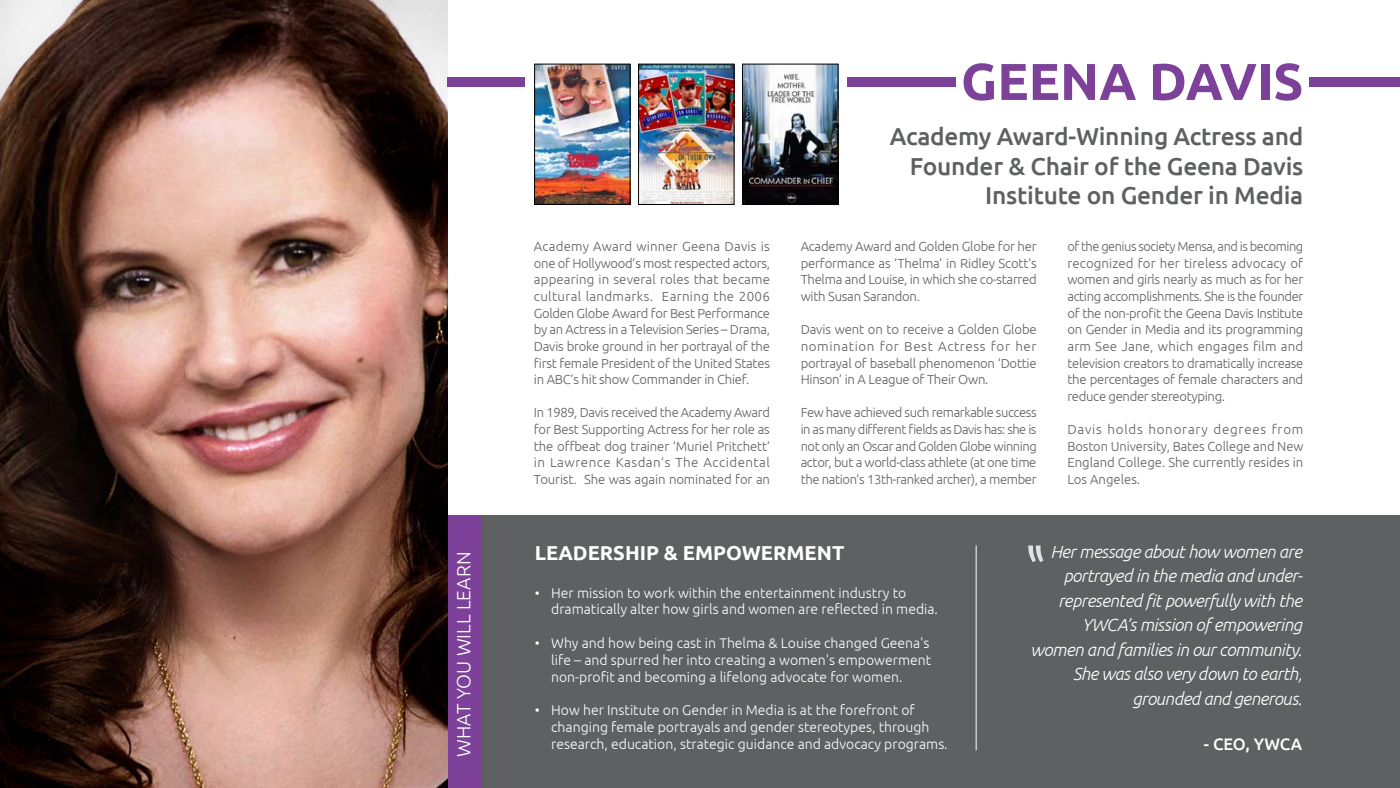
<style>
.page{position:relative;width:1400px;height:788px;background:#fff}
.page>*{position:absolute;margin:0;border:0;box-sizing:border-box;transform-origin:0 0}
.t1{font:700 51.71px "Ubuntu";color:#7d4199}
.t2{font:500 24.5px/29.4px "Ubuntu";letter-spacing:-.01em;color:#5f6062;text-align:right}
.t3{font:700 20.12px "Ubuntu";color:#fff}
.t4{font:300 19.25px "Ubuntu";color:#fff}
.t5{font:italic 300 17.5px/24.5px "Ubuntu";letter-spacing:-.025em;color:#fff;text-align:right}
.t6{font:500 16.62px "Ubuntu";color:#fff}
.t7{font:300 14px/16.8px "Ubuntu";color:#fff}
.t8{font:300 13.12px/16.6px "Ubuntu";letter-spacing:-.02em;color:#5f6062;text-align:justify}
</style>
<div class="page">
<div style="left:447px;top:515px;width:953px;height:273px;background:#5f6062"></div>
<hr style="left:976px;top:545px;width:1px;height:205px;background:#fff">
<div style="left:447px;top:515px;width:35px;height:273px;background:#7d4199"></div>
<svg style="left:1028px;top:545px;width:15px;height:17px"></svg>
<img style="left:0;top:0;width:447px;height:787px">
<div style="left:847px;top:77px;width:109px;height:9px;background:#7d4199"></div>
<div style="left:1310px;top:77px;width:90px;height:9px;background:#7d4199"></div>
<img style="left:536px;top:66px;width:92px;height:136px">
<div style="left:534px;top:64px;width:96px;height:140px;border:1px solid #000"></div>
<div style="left:447px;top:77px;width:78px;height:9px;background:#7d4199"></div>
<img style="left:640px;top:66px;width:92px;height:136px">
<div style="left:638px;top:64px;width:96px;height:140px;border:1px solid #000"></div>
<img style="left:744px;top:66px;width:92px;height:136px">
<div style="left:742px;top:64px;width:96px;height:140px;border:1px solid #000"></div>
<h3 class="t4" style="left:452px;top:756px;width:206px;rotate:-90deg">WHAT YOU WILL LEARN</h3>
<h1 class="t1" style="left:961px;top:50px;width:344px">GEENA DAVIS</h1>
<p class="t8" style="left:534px;top:238px;width:238px">Academy Award winner Geena Davis is one of Hollywood’s most respected actors, appearing in several roles that became cultural landmarks. Earning the 2006<br>Golden Globe Award for Best Performance by an Actress in a Television Series – Drama, Davis broke ground in her portrayal of the first female President of the United States in ABC’s hit show Commander in Chief.</p>
<p class="t8" style="left:534px;top:404px;width:238px">In 1989, Davis received the Academy Award for Best Supporting Actress for her role as the offbeat dog trainer ‘Muriel Pritchett’ in Lawrence Kasdan’s The Accidental Tourist. She was again nominated for an</p>
<h2 class="t2" style="left:890px;top:121px;width:415px">Academy Award-Winning Actress and<br>Founder &amp; Chair of the Geena Davis<br>Institute on Gender in Media</h2>
<p class="t8" style="left:801px;top:238px;width:238px">Academy Award and Golden Globe for her performance as ‘Thelma’ in Ridley Scott’s Thelma and Louise, in which she co-starred with Susan Sarandon.</p>
<p class="t8" style="left:801px;top:321px;width:238px">Davis went on to receive a Golden Globe nomination for Best Actress for her portrayal of baseball phenomenon ‘Dottie Hinson’ in A League of Their Own.</p>
<p class="t8" style="left:801px;top:404px;width:238px">Few have achieved such remarkable success in as many different fields as Davis has: she is not only an Oscar and Golden Globe winning actor, but a world-class athlete (at one time the nation’s 13th-ranked archer), a member</p>
<p class="t8" style="left:1067px;top:238px;width:238px">of the genius society Mensa, and is becoming recognized for her tireless advocacy of women and girls nearly as much as for her acting accomplishments. She is the founder of the non-profit the Geena Davis Institute on Gender in Media and its programming arm See Jane, which engages film and television creators to dramatically increase the percentages of female characters and reduce gender stereotyping.</p>
<p class="t8" style="left:1067px;top:421px;width:238px">Davis holds honorary degrees from Boston University, Bates College and New England College. She currently resides in Los Angeles.</p>
<h3 class="t3" style="left:535px;top:540px;width:311px">LEADERSHIP &amp; EMPOWERMENT</h3>
<p class="t7" style="left:535px;top:583px;width:7px">•</p>
<p class="t7" style="left:535px;top:634px;width:7px">•</p>
<p class="t7" style="left:535px;top:701px;width:7px">•</p>
<p class="t7" style="left:551px;top:583px;width:388px">Her mission to work within the entertainment industry to dramatically alter how girls and women are reflected in media.</p>
<p class="t7" style="left:551px;top:634px;width:381px;text-align:justify">Why and how being cast in Thelma &amp; Louise changed Geena's life – and spurred her into creating a women's empowerment non-profit and becoming a lifelong advocate for women.</p>
<p class="t7" style="left:551px;top:701px;width:398px">How her Institute on Gender in Media is at the forefront of changing female portrayals and gender stereotypes, through research, education, strategic guidance and advocacy programs.</p>
<h3 class="t5" style="left:1031px;top:538px;width:274px">Her message about how women are portrayed in the media and under&shy;represented fit powerfully with the<br>YWCA’s mission of empowering women and families in our community.<br>She was also very down to earth, grounded and generous.</h3>
<p class="t6" style="left:1204px;top:733px;width:100px">- CEO, YWCA</p>
</div>
